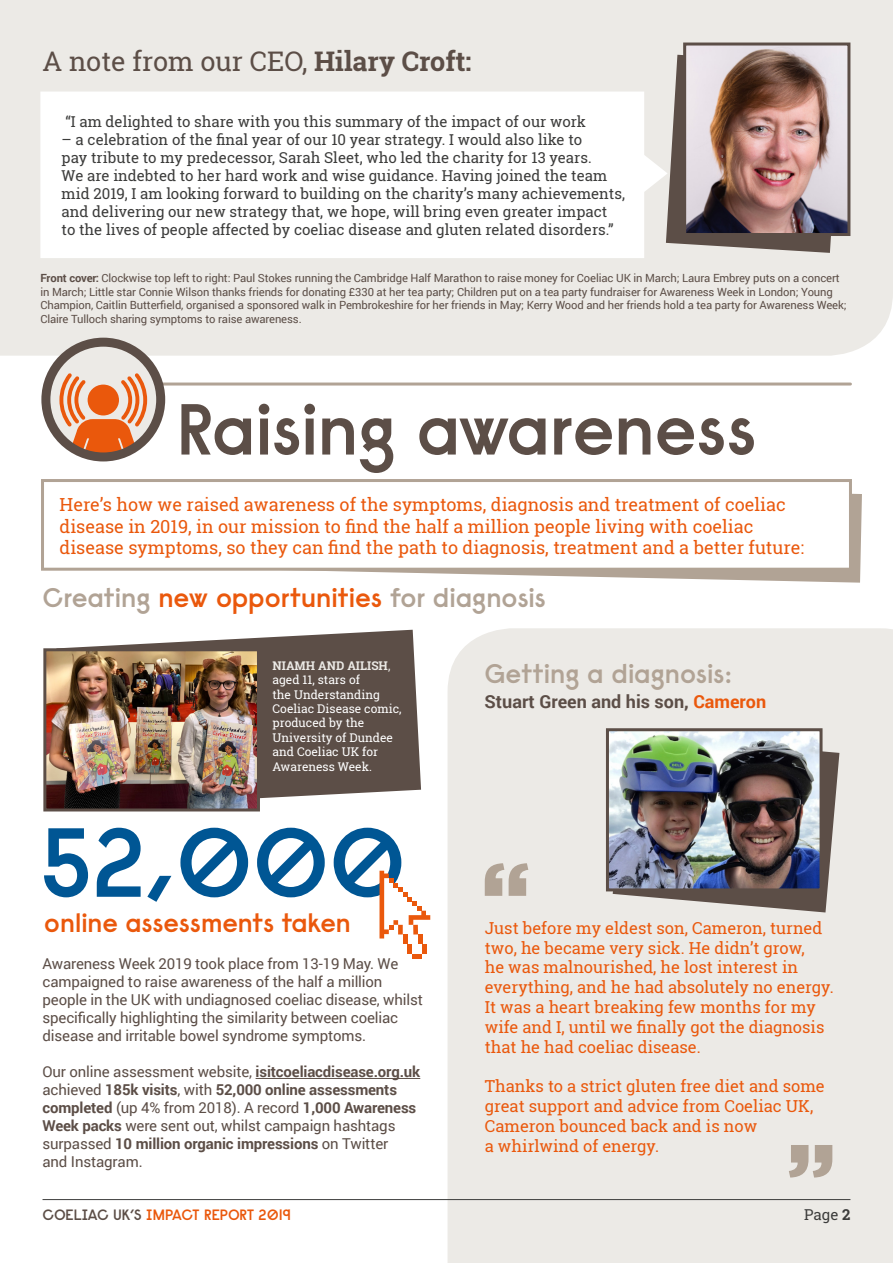
<style>
.page{position:relative;width:893px;height:1263px;background:#fff}
.page>*{position:absolute;margin:0;border:0;box-sizing:border-box;transform-origin:0 0}
.t1{font:600 97.8px "Raisonne";color:#005694}
.t2{font:600 72px "Raisonne";letter-spacing:-.025em;color:#5c4e47}
.t3{font:600 27px "Raisonne";letter-spacing:-.02em;color:#b1a395}
.t4{font:27px "Roboto Slab";color:#5c4e47}
.t5{font:600 26.4px "Raisonne";letter-spacing:-.015em;color:#ea580c}
.t6{font:18px/21.6px "Roboto Slab";color:#ea580c}
.t7{font:700 18px "Roboto";color:#5c4e47}
.t8{font:16.5px/19.8px "Roboto Slab";color:#ea580c}
.t9{font:15px/18px "Roboto";letter-spacing:-.01em;color:#5c4e47}
.t10{font:15px/18px "Roboto Slab";color:#3c3c3b}
.t11{font:600 15px "Raisonne";letter-spacing:-.02em;color:#ea580c}
.t12{font:12px/14.4px "Roboto Slab";color:#fff}
.t13{font:11.25px/13.5px "Roboto";letter-spacing:-.01em;color:#5c4e47}
.s1{font-weight:700}
.s2{color:#ea580c}
.s3{font-weight:700;color:#eceae6}
.s4{color:#eceae6}
.s5{color:#5c4e47}
</style>
<div class="page">
<hr style="left:99px;top:382px;width:751px;height:3px;background:#b1a395">
<svg style="left:330px;top:493px;width:532px;height:90px"></svg>
<div style="left:41px;top:479px;width:811px;height:92px;background:#fff;border:3px solid #b1a395"></div>
<div style="left:0;top:0;width:893px;height:356px;background:#eceae6"></div>
<div style="left:448px;top:628px;width:445px;height:635px;background:#eceae6"></div>
<hr style="left:43px;top:1199px;width:807px;height:1px;background:#3c3c3b">
<svg style="left:46px;top:342px;width:115px;height:115px;background:#cec9c5"></svg>
<svg style="left:59px;top:373px;width:88px;height:84px;background:#e29971"></svg>
<div style="left:41px;top:338px;width:124px;height:123px;border:9px solid #5c4e47;border-radius:50%"></div>
<div style="left:407px;top:944px;width:5px;height:10px;background:#ea580c"></div>
<hr style="left:403px;top:934px;width:4px;height:10px;background:#ea580c">
<hr style="left:423px;top:944px;width:4px;height:10px;background:#ea580c">
<div style="left:418px;top:934px;width:5px;height:10px;background:#ea580c"></div>
<hr style="left:412px;top:954px;width:10px;height:4px;background:#ea580c">
<svg style="left:379px;top:871px;width:51px;height:67px"></svg>
<hr style="left:256px;top:1078px;width:164px;height:1px;background:#5c4e47">
<svg style="left:666px;top:55px;width:175px;height:198px;background:#897e78"></svg>
<img style="left:687px;top:47px;width:159px;height:185px">
<div style="left:683px;top:43px;width:167px;height:193px;border:3px solid #5c4e47"></div>
<svg style="left:65px;top:630px;width:356px;height:169px;background:#746863"></svg>
<img style="left:47px;top:652px;width:209px;height:155px">
<div style="left:43px;top:648px;width:217px;height:163px;border:3px solid #5c4e47"></div>
<svg style="left:40px;top:92px;width:628px;height:166px"></svg>
<svg style="left:485px;top:863px;width:43px;height:33px"></svg>
<svg style="left:789px;top:1145px;width:43px;height:32px"></svg>
<svg style="left:613px;top:734px;width:226px;height:178px;background:#9a918b"></svg>
<img style="left:610px;top:732px;width:208px;height:155px">
<div style="left:606px;top:728px;width:216px;height:163px;border:3px solid #5c4e47"></div>
<h3 class="t4" style="left:43px;top:43px;width:430px">A note from our CEO, <span class="s1">Hilary Croft:</span></h3>
<p class="t10" style="left:65px;top:112px;width:522px">“I am delighted to share with you this summary of the impact of our work</p>
<p class="t10" style="left:62px;top:130px;width:565px">– a celebration of the final year of our 10 year strategy. I would also like to<br>pay tribute to my predecessor, Sarah Sleet, who led the charity for 13 years.<br>We are indebted to her hard work and wise guidance. Having joined the team mid 2019, I am looking forward to building on the charity’s many achievements, and delivering our new strategy that, we hope, will bring even greater impact<br>to the lives of people affected by coeliac disease and gluten related disorders.”</p>
<p class="t13" style="left:40px;top:271px;width:808px"><span class="s1">Front cover:</span> Clockwise top left to right: Paul Stokes running the Cambridge Half Marathon to raise money for Coeliac UK in March; Laura Embrey puts on a concert in March; Little star Connie Wilson thanks friends for donating £330 at her tea party; Children put on a tea party fundraiser for Awareness Week in London; Young Champion, Caitlin Butterfield, organised a sponsored walk in Pembrokeshire for her friends in May; Kerry Wood and her friends hold a tea party for Awareness Week; Claire Tulloch sharing symptoms to raise awareness.</p>
<h2 class="t2" style="left:175px;top:383px;width:583px">Raising awareness</h2>
<p class="t6" style="left:60px;top:494px;width:746px">Here’s how we raised awareness of the symptoms, diagnosis and treatment of coeliac disease in 2019, in our mission to find the half a million people living with coeliac disease symptoms, so they can find the path to diagnosis, treatment and a better future:</p>
<h3 class="t3" style="left:43px;top:580px;width:505px">Creating <span class="s2">new opportunities</span> for diagnosis</h3>
<p class="t12" style="left:273px;top:658px;width:131px"><span class="s3">NIAMH AND AILISH</span><span class="s4">, </span>aged 11, stars of<br>the Understanding<br>Coeliac Disease comic, produced by the<br>University of Dundee and Coeliac UK for<br>Awareness Week.</p>
<h1 class="t1" style="left:38px;top:799px;width:370px">52,000</h1>
<h3 class="t5" style="left:44px;top:906px;width:308px">online assessments taken</h3>
<p class="t9" style="left:43px;top:954px;width:382px">Awareness Week 2019 took place from 13-19 May. We campaigned to raise awareness of the half a million people in the UK with undiagnosed coeliac disease, whilst specifically highlighting the similarity between coeliac disease and irritable bowel syndrome symptoms.</p>
<p class="t9" style="left:43px;top:1062px;width:379px">Our online assessment website, <span class="s1">isitcoeliacdisease.org.uk </span>achieved <span class="s1">185k visits</span>, with <span class="s1">52,000 online assessments completed</span> (up 4% from 2018). A record <span class="s1">1,000 Awareness Week packs</span> were sent out, whilst campaign hashtags surpassed <span class="s1">10 million organic impressions</span> on Twitter<br>and Instagram.</p>
<p class="t11" style="left:43px;top:1205px;width:250px"><span class="s5">COELIAC UK’S</span> IMPACT REPORT 2019</p>
<h3 class="t3" style="left:485px;top:656px;width:249px">Getting a diagnosis:</h3>
<p class="t7" style="left:485px;top:689px;width:283px">Stuart Green and his son, <span class="s2">Cameron</span></p>
<p class="t8" style="left:485px;top:918px;width:350px">Just before my eldest son, Cameron, turned two, he became very sick. He didn’t grow,<br>he was malnourished, he lost interest in everything, and he had absolutely no energy.<br>It was a heart breaking few months for my wife and I, until we finally got the diagnosis that he had coeliac disease.</p>
<p class="t8" style="left:485px;top:1076px;width:341px">Thanks to a strict gluten free diet and some great support and advice from Coeliac UK, Cameron bounced back and is now<br>a whirlwind of energy.</p>
<p class="t10" style="left:804px;top:1206px;width:48px">Page <span class="s1">2</span></p>
</div>
